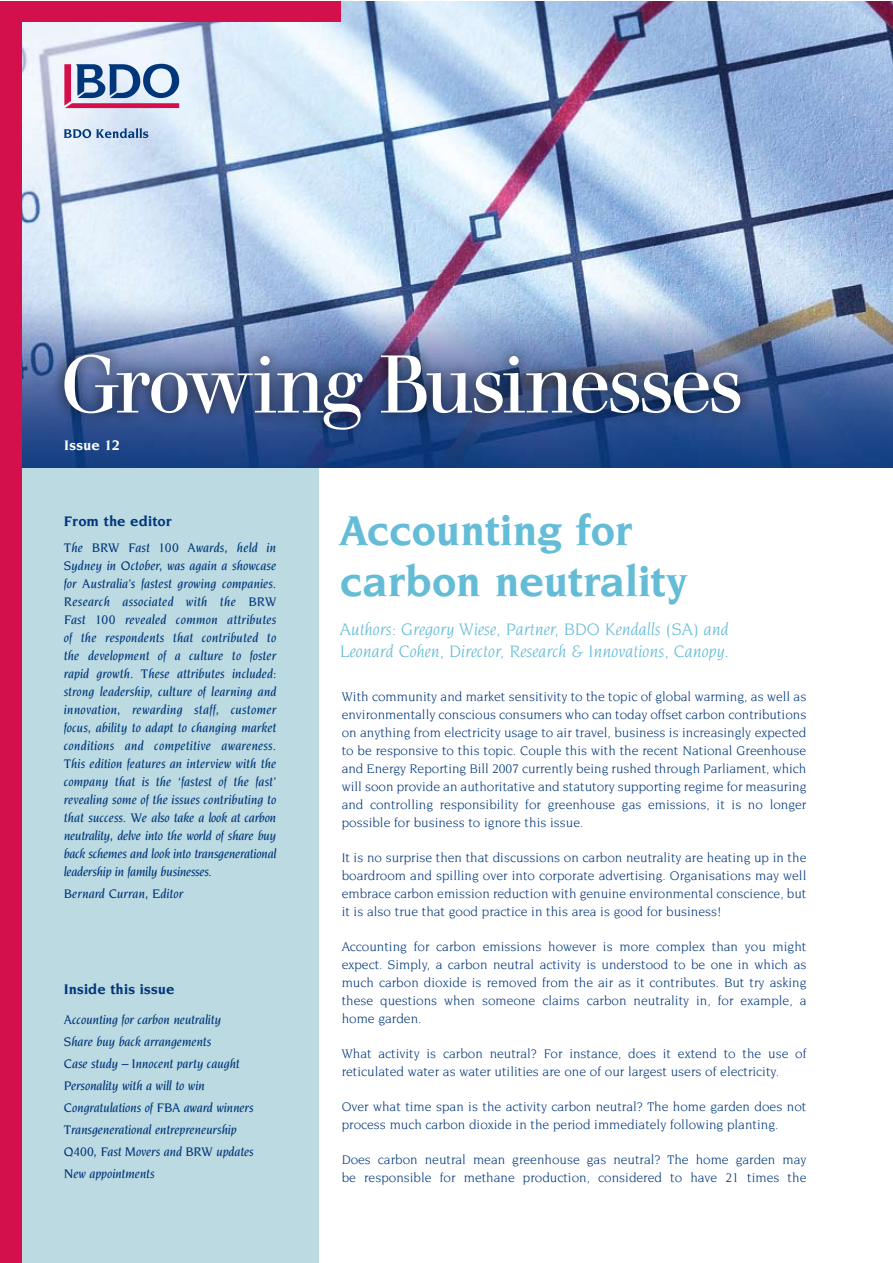
<style>
.page{position:relative;width:893px;height:1263px;background:#fff}
.page>*{position:absolute;margin:0;border:0;box-sizing:border-box;transform-origin:0 0}
.t1{font:81px "Walbaum SHOP";letter-spacing:-.01em;color:#fff}
.t2{font:700 45px/51px "Novarese Std";letter-spacing:-.005em;color:#64bcd7}
.t3{font:italic 18px/21.8px "Novarese Std";color:#64bcd7}
.t4{font:700 15px "Novarese Std";letter-spacing:.01em;color:#00377b}
.t5{font:700 15px "Novarese Std";letter-spacing:.005em;color:#fff}
.t6{font:13.5px/18px "Novarese Std";color:#00377b;text-align:justify}
.t7{font:italic 500 13.5px/18px "Novarese Std";letter-spacing:-.015em;color:#00377b;text-align:justify}
</style>
<div class="page">
<div style="left:0;top:1px;width:319px;height:1262px;background:#bcdae2"></div>
<img style="left:21px;top:1px;width:871px;height:467px">
<div style="left:0;top:1px;width:340px;height:20px;background:#d30f4c"></div>
<div style="left:0;top:1px;width:21px;height:1262px;background:#d30f4c"></div>
<div style="left:50px;top:340px;width:836px;height:149px;background:#000;opacity:.75"></div>
<svg style="left:64px;top:128px;width:84px;height:10px"></svg>
<svg style="left:64px;top:64px;width:115px;height:44px;background:#958eb4"></svg>
<h1 class="t1" style="left:62px;top:340px;width:681px">Growing Businesses</h1>
<p class="t5" style="left:64px;top:436px;width:57px">Issue 12</p>
<p class="t4" style="left:64px;top:512px;width:109px">From the editor</p>
<p class="t7" style="left:64px;top:538px;width:214px">The BRW Fast 100 Awards, held in Sydney in October, was again a showcase for Australia’s fastest growing companies.<br>Research associated with the BRW Fast 100 revealed common attributes of the respondents that contributed to the development of a culture to foster rapid growth. These attributes included: strong leadership, culture of learning and innovation, rewarding staff, customer focus, ability to adapt to changing market conditions and competitive awareness.<br>This edition features an interview with the company that is the ‘fastest of the fast’ revealing some of the issues contributing to that success. We also take a look at carbon neutrality, delve into the world of share buy back schemes and look into transgenerational leadership in family businesses.</p>
<p class="t7" style="left:64px;top:884px;width:121px">Bernard Curran, Editor</p>
<p class="t4" style="left:64px;top:980px;width:112px">Inside this issue</p>
<p class="t7" style="left:64px;top:1009px;width:192px;line-height:22px;text-align:left">Accounting for carbon neutrality<br>Share buy back arrangements<br>Case study – Innocent party caught<br>Personality with a will to win<br>Congratulations of FBA award winners<br>Transgenerational entrepreneurship<br>Q400, Fast Movers and BRW updates<br>New appointments</p>
<h2 class="t2" style="left:340px;top:505px;width:348px">Accounting for carbon neutrality</h2>
<h3 class="t3" style="left:340px;top:618px;width:391px">Authors: Gregory Wiese, Partner, BDO Kendalls (SA) and<br>Leonard Cohen, Director, Research &amp; Innovations, Canopy.</h3>
<p class="t6" style="left:342px;top:687px;width:466px">With community and market sensitivity to the topic of global warming, as well as environmentally conscious consumers who can today offset carbon contributions on anything from electricity usage to air travel, business is increasingly expected to be responsive to this topic. Couple this with the recent National Greenhouse and Energy Reporting Bill 2007 currently being rushed through Parliament, which will soon provide an authoritative and statutory supporting regime for measuring and controlling responsibility for greenhouse gas emissions, it is no longer possible for business to ignore this issue.</p>
<p class="t6" style="left:342px;top:848px;width:466px">It is no surprise then that discussions on carbon neutrality are heating up in the boardroom and spilling over into corporate advertising. Organisations may well embrace carbon emission reduction with genuine environmental conscience, but it is also true that good practice in this area is good for business!</p>
<p class="t6" style="left:342px;top:937px;width:466px">Accounting for carbon emissions however is more complex than you might expect. Simply, a carbon neutral activity is understood to be one in which as much carbon dioxide is removed from the air as it contributes. But try asking these questions when someone claims carbon neutrality in, for example, a home garden.</p>
<p class="t6" style="left:342px;top:1044px;width:466px">What activity is carbon neutral? For instance, does it extend to the use of reticulated water as water utilities are one of our largest users of electricity.</p>
<p class="t6" style="left:342px;top:1097px;width:466px">Over what time span is the activity carbon neutral? The home garden does not process much carbon dioxide in the period immediately following planting.</p>
<p class="t6" style="left:342px;top:1150px;width:466px">Does carbon neutral mean greenhouse gas neutral? The home garden may be responsible for methane production, considered to have 21 times the</p>
</div>
